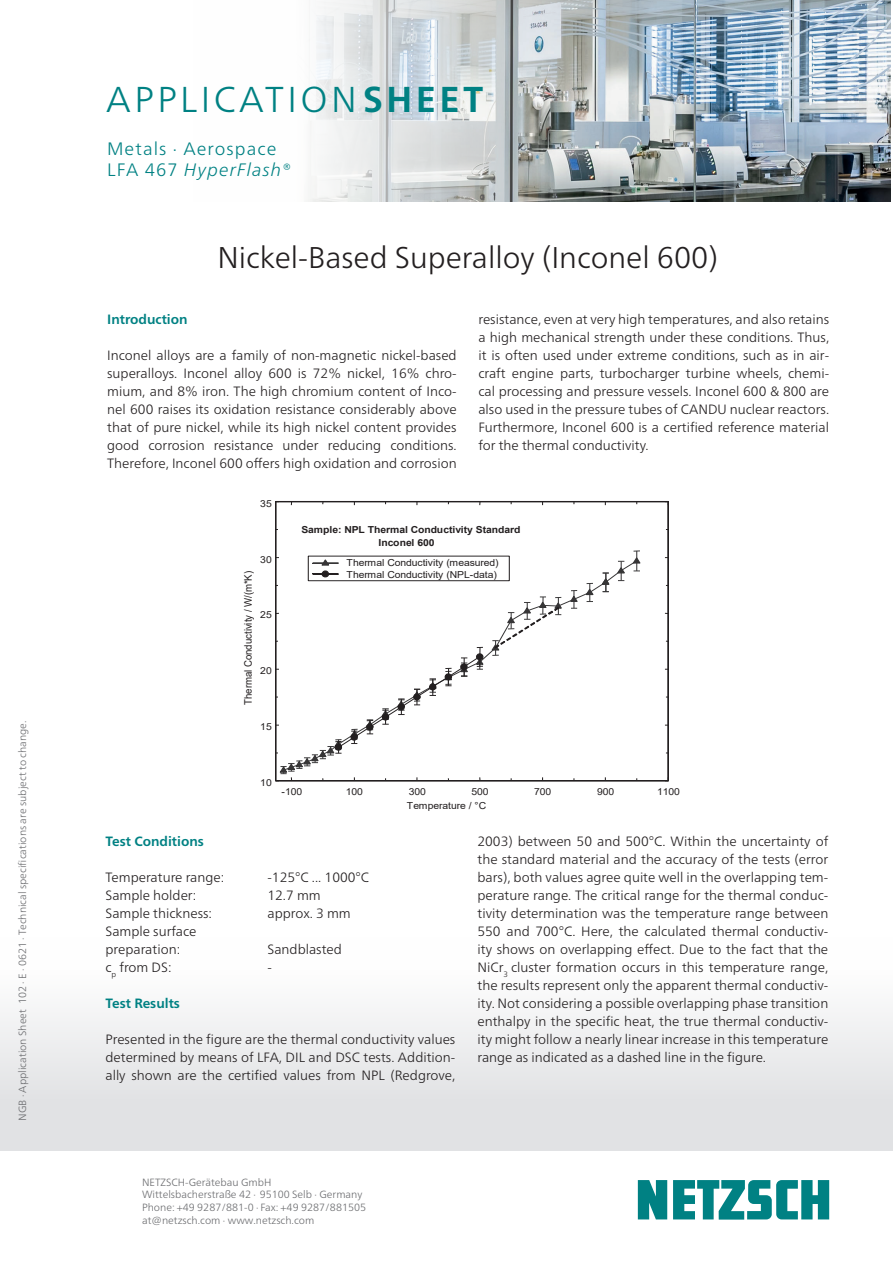
<style>
.page{position:relative;width:893px;height:1263px;background:#fff}
.page>*{position:absolute;margin:0;border:0;box-sizing:border-box;transform-origin:0 0}
.t1{font:300 36px "Frutiger Neue LTW1 G";letter-spacing:.095em;color:#008183}
.t2{font:300 30px "Frutiger Neue LTW1 G";color:#231f20}
.t3{font:300 18px/21px "Frutiger Neue LTW1 G";letter-spacing:.06em;color:#008183}
.t4{font:300 13.5px/18px "Frutiger Neue LTW1 G";color:#231f20;text-align:justify}
.t5{font:700 13.5px "Frutiger Neue LTW1 G";color:#008183}
.t6{font:300 10.5px/12.8px "Frutiger Neue LTW1 G";color:#6c6d70}
.t7{font:10.35px "Arial";letter-spacing:-.01em;color:#231f20;scale:.93 1}
.t8{font:9.6px/11.7px "Arial";letter-spacing:-.01em;color:#231f20;scale:1.08 1}
.t9{font:700 9.6px/12.5px "Arial";letter-spacing:-.01em;color:#231f20;scale:1.08 1}
.s1{font-weight:700}
.s2{font-style:italic}
</style>
<div class="page">
<svg style="left:638px;top:1180px;width:191px;height:39px"></svg>
<div style="left:276px;top:780px;width:392px;height:1px;border:1px solid #231f20"></div>
<div style="left:276px;top:501px;width:392px;height:1px;border:1px solid #231f20"></div>
<div style="left:275px;top:501px;width:1px;height:280px;border:1px solid #231f20"></div>
<div style="left:668px;top:501px;width:1px;height:280px;border:1px solid #231f20"></div>
<svg style="left:665px;top:501px;width:4px;height:4px"></svg>
<svg style="left:569px;top:551px;width:72px;height:58px"></svg>
<div style="left:308px;top:556px;width:201px;height:25px;border:1px solid #231f20"></div>
<svg style="left:313px;top:559px;width:25px;height:19px"></svg>
<svg style="left:276px;top:597px;width:287px;height:184px"></svg>
<img style="left:308px;top:0;width:583px;height:202px">
<p class="t6" style="left:16px;top:1121px;width:402px;rotate:-90deg">NGB · Application Sheet 102 · E · 0621 · Technical specifications are subject to change.</p>
<h1 class="t1" style="left:106px;top:78px;width:379px">APPLICATION<span class="s1">SHEET</span></h1>
<h3 class="t3" style="left:107px;top:138px;width:186px">Metals · Aerospace<br>LFA 467 <span class="s2">HyperFlash</span>®</h3>
<h2 class="t2" style="left:217px;top:239px;width:502px">Nickel-Based Superalloy (Inconel 600)</h2>
<p class="t5" style="left:107px;top:311px;width:82px">Introduction</p>
<p class="t4" style="left:107px;top:346px;width:351px">Inconel alloys are a family of non-magnetic nickel-based superalloys. Inconel alloy 600 is 72% nickel, 16% chro&shy;mium, and 8% iron. The high chromium content of Inco&shy;nel 600 raises its oxidation resistance considerably above that of pure nickel, while its high nickel content provides good corrosion resistance under reducing conditions.<br>Therefore, Inconel 600 offers high oxidation and corrosion</p>
<p class="t8" style="left:260px;top:498px;width:12px">35</p>
<p class="t4" style="left:478px;top:310px;width:352px">resistance, even at very high temperatures, and also retains a high mechanical strength under these conditions. Thus, it is often used under extreme conditions, such as in air&shy;craft engine parts, turbocharger turbine wheels, chemi&shy;cal processing and pressure vessels. Inconel 600 &amp; 800 are also used in the pressure tubes of CANDU nuclear reactors.<br>Furthermore, Inconel 600 is a certified reference material for the thermal conductivity.</p>
<p class="t8" style="left:260px;top:553px;width:12px">30</p>
<p class="t7" style="left:241px;top:705px;width:145px;rotate:-90deg">Thermal Conductivity / W/(m*K)</p>
<p class="t8" style="left:260px;top:609px;width:12px">25</p>
<p class="t8" style="left:260px;top:665px;width:12px">20</p>
<p class="t8" style="left:260px;top:721px;width:12px">15</p>
<p class="t9" style="left:378px;top:524px;width:133px;text-indent:-77px">Sample: NPL Thermal Conductivity Standard<br>Inconel 600</p>
<p class="t8" style="left:347px;top:557px;width:142px">Thermal Conductivity (measured)<br>Thermal Conductivity (NPL-data)</p>
<p class="t8" style="left:260px;top:777px;width:12px">10</p>
<p class="t8" style="left:282px;top:785px;width:21px">-100</p>
<p class="t8" style="left:346px;top:785px;width:17px">100</p>
<p class="t8" style="left:409px;top:785px;width:17px">300</p>
<p class="t8" style="left:471px;top:785px;width:17px">500</p>
<p class="t8" style="left:534px;top:785px;width:17px">700</p>
<p class="t8" style="left:597px;top:785px;width:17px">900</p>
<p class="t8" style="left:657px;top:785px;width:23px">1100</p>
<p class="t8" style="left:407px;top:799px;width:75px">Temperature / °C</p>
<p class="t5" style="left:105px;top:833px;width:100px">Test Conditions</p>
<p class="t4" style="left:105px;top:868px;width:120px">Temperature range:</p>
<p class="t4" style="left:267px;top:868px;width:103px">-125°C ... 1000°C</p>
<p class="t4" style="left:105px;top:886px;width:92px">Sample holder:</p>
<p class="t4" style="left:267px;top:886px;width:55px">12.7 mm</p>
<p class="t4" style="left:105px;top:904px;width:108px">Sample thickness:</p>
<p class="t4" style="left:267px;top:904px;width:85px">approx. 3 mm</p>
<p class="t4" style="left:105px;top:922px;width:93px">Sample surface preparation:</p>
<p class="t4" style="left:267px;top:940px;width:76px">Sandblasted</p>
<p class="t4" style="left:105px;top:958px;width:68px">c<sub>p</sub> from DS:</p>
<p class="t4" style="left:267px;top:958px;width:6px">-</p>
<p class="t5" style="left:105px;top:995px;width:76px">Test Results</p>
<p class="t4" style="left:105px;top:1030px;width:351px">Presented in the figure are the thermal conductivity values determined by means of LFA, DIL and DSC tests. Addition&shy;ally shown are the certified values from NPL (Redgrove,</p>
<p class="t4" style="left:477px;top:832px;width:352px">2003) between 50 and 500°C. Within the uncertainty of the standard material and the accuracy of the tests (error bars), both values agree quite well in the overlapping tem&shy;perature range. The critical range for the thermal conduc&shy;tivity determination was the temperature range between 550 and 700°C. Here, the calculated thermal conductiv&shy;ity shows on overlapping effect. Due to the fact that the NiCr<sub>3</sub> cluster formation occurs in this temperature range, the results represent only the apparent thermal conductiv&shy;ity. Not considering a possible overlapping phase transition enthalpy in the specific heat, the true thermal conductiv&shy;ity might follow a nearly linear increase in this temperature range as indicated as a dashed line in the figure.</p>
<p class="t6" style="left:142px;top:1175px;width:226px">NETZSCH-Gerätebau GmbH Wittelsbacherstraße 42 ∙ 95100 Selb ∙ Germany Phone: +49 9287/881-0 ∙ Fax: +49 9287/881505 at@netzsch.com ∙ www.netzsch.com</p>
</div>
